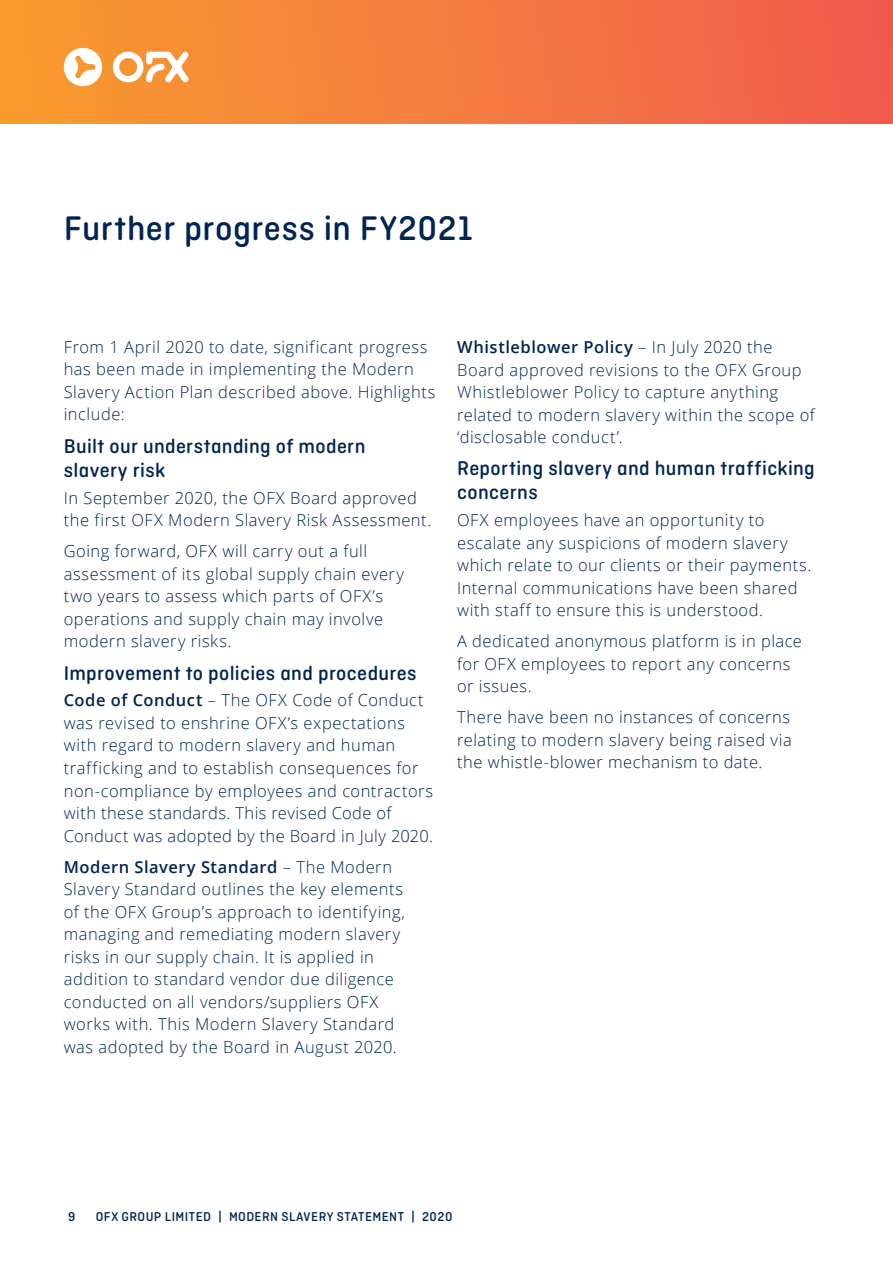
<style>
.page{position:relative;width:893px;height:1263px;background:#fff}
.page>*{position:absolute;margin:0;border:0;box-sizing:border-box;transform-origin:0 0}
.t1{font:500 36px "Ciutadella Rounded";letter-spacing:.02em;color:#002453}
.t2{font:500 21px/24px "Ciutadella Rounded";letter-spacing:.015em;color:#002453}
.t3{font:300 16.5px/22.5px "Open Sans";letter-spacing:.03em;color:#002453}
.t4{font:500 13.5px "Ciutadella Rounded";letter-spacing:.035em;color:#002453}
.s1{font-weight:600}
</style>
<div class="page">
<div style="left:0;top:0;width:893px;height:123px;background:linear-gradient(to right,#f89d2f,#f05a4f)"></div>
<svg style="left:113px;top:51px;width:76px;height:32px"></svg>
<svg style="left:64px;top:48px;width:41px;height:38px"></svg>
<h1 class="t1" style="left:64px;top:208px;width:410px">Further progress in FY2021</h1>
<p class="t3" style="left:64px;top:335px;width:373px">From 1 April 2020 to date, significant progress has been made in implementing the Modern Slavery Action Plan described above. Highlights include:</p>
<p class="t2" style="left:64px;top:434px;width:303px">Built our understanding of modern slavery risk</p>
<p class="t3" style="left:64px;top:486px;width:369px">In September 2020, the OFX Board approved the first OFX Modern Slavery Risk Assessment.</p>
<p class="t3" style="left:64px;top:539px;width:342px">Going forward, OFX will carry out a full assessment of its global supply chain every two years to assess which parts of OFX’s operations and supply chain may involve modern slavery risks.</p>
<p class="t2" style="left:64px;top:661px;width:354px">Improvement to policies and procedures</p>
<p class="t3" style="left:64px;top:689px;width:371px"><span class="s1">Code of Conduct</span> – The OFX Code of Conduct was revised to enshrine OFX’s expectations with regard to modern slavery and human trafficking and to establish consequences for non-compliance by employees and contractors with these standards. This revised Code of Conduct was adopted by the Board in July 2020.</p>
<p class="t3" style="left:64px;top:855px;width:343px"><span class="s1">Modern Slavery Standard</span> – The Modern Slavery Standard outlines the key elements of the OFX Group’s approach to identifying, managing and remediating modern slavery risks in our supply chain. It is applied in addition to standard vendor due diligence conducted on all vendors/suppliers OFX works with. This Modern Slavery Standard was adopted by the Board in August 2020.</p>
<p class="t3" style="left:457px;top:335px;width:359px"><span class="s1">Whistleblower Policy</span> – In July 2020 the Board approved revisions to the OFX Group Whistleblower Policy to capture anything related to modern slavery within the scope of ‘disclosable conduct’.</p>
<p class="t2" style="left:457px;top:457px;width:359px">Reporting slavery and human trafficking concerns</p>
<p class="t3" style="left:457px;top:508px;width:356px">OFX employees have an opportunity to escalate any suspicions of modern slavery which relate to our clients or their payments.<br>Internal communications have been shared with staff to ensure this is understood.</p>
<p class="t3" style="left:457px;top:629px;width:346px">A dedicated anonymous platform is in place for OFX employees to report any concerns or issues.</p>
<p class="t3" style="left:457px;top:705px;width:336px;text-align:justify">There have been no instances of concerns relating to modern slavery being raised via the whistle-blower mechanism to date.</p>
<p class="t4" style="left:68px;top:1209px;width:9px">9</p>
<p class="t4" style="left:96px;top:1209px;width:358px">OFX GROUP LIMITED | MODERN SLAVERY STATEMENT | 2020</p>
</div>
